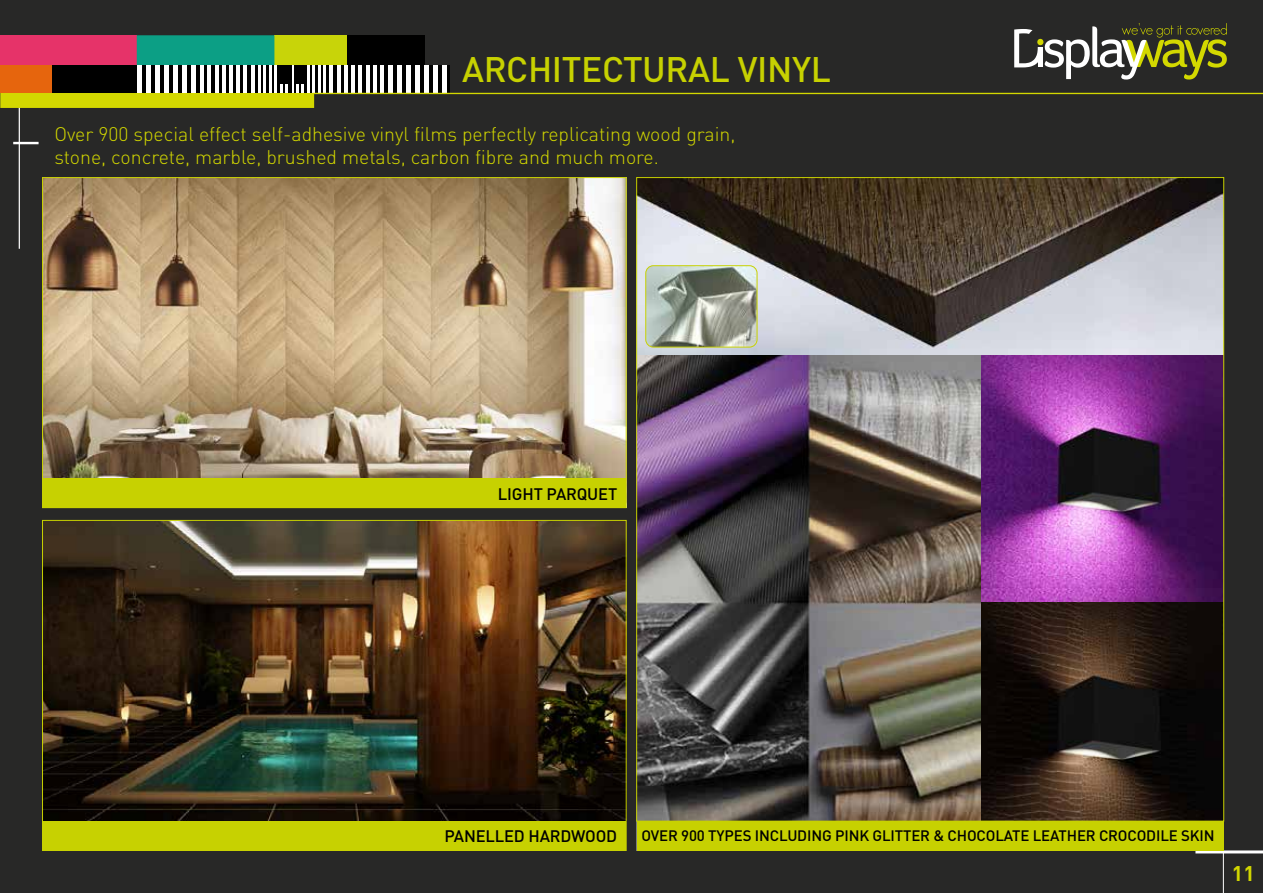
<style>
.page{position:relative;width:1263px;height:893px;background:#282827}
.page>*{position:absolute;margin:0;border:0;box-sizing:border-box;transform-origin:0 0}
.t1{font:500 35.1px "DIN Pro";letter-spacing:-.01em;color:#c7d101}
.t2{font:700 21px "DIN";color:#d3d800}
.t3{font:300 19.5px/22.5px "DIN";color:#d3d800}
.t4{font:500 16.5px "DIN Pro";letter-spacing:-.01em;color:#000}
.t5{font:500 15px "DIN Pro";letter-spacing:-.01em;color:#000}
</style>
<div class="page">
<hr style="left:13px;top:142px;width:26px;height:2px;background:#fff">
<hr style="left:19px;top:106px;width:1px;height:143px;background:#fff">
<div style="left:0;top:92px;width:314px;height:16px;background:#d3d800"></div>
<div style="left:0;top:35px;width:137px;height:30px;background:#e63369"></div>
<div style="left:0;top:65px;width:53px;height:28px;background:#e6650d"></div>
<div style="left:52px;top:65px;width:87px;height:28px;background:#000"></div>
<svg style="left:137px;top:35px;width:312px;height:58px;background:#5d8062"></svg>
<hr style="left:312px;top:93px;width:951px;height:1px;background:#d3d800">
<svg style="left:1014px;top:23px;width:213px;height:57px"></svg>
<img style="left:44px;top:179px;width:580px;height:299px">
<img style="left:44px;top:522px;width:580px;height:299px">
<img style="left:638px;top:179px;width:584px;height:640px">
<hr style="left:1195px;top:850px;width:68px;height:3px;background:#fff">
<hr style="left:1223px;top:819px;width:1px;height:74px;background:#fff">
<div style="left:42px;top:478px;width:584px;height:30px;background:#c7d101"></div>
<div style="left:42px;top:821px;width:584px;height:29px;background:#c7d101"></div>
<div style="left:637px;top:821px;width:587px;height:29px;background:#c7d101"></div>
<img style="left:646px;top:266px;width:111px;height:81px">
<div style="left:645px;top:265px;width:112px;height:83px;border:1px solid #c7d101;border-radius:8px"></div>
<h1 class="t1" style="left:462px;top:46px;width:370px">ARCHITECTURAL VINYL</h1>
<p class="t3" style="left:54px;top:123px;width:683px">Over 900 special effect self-adhesive vinyl films perfectly replicating wood grain, stone, concrete, marble, brushed metals, carbon fibre and much more.</p>
<p class="t4" style="left:498px;top:482px;width:121px">LIGHT PARQUET</p>
<p class="t4" style="left:444px;top:825px;width:174px">PANELLED HARDWOOD</p>
<p class="t5" style="left:641px;top:825px;width:575px">OVER 900 TYPES INCLUDING PINK GLITTER &amp; CHOCOLATE LEATHER CROCODILE SKIN</p>
<p class="t2" style="left:1232px;top:860px;width:24px">11</p>
</div>
